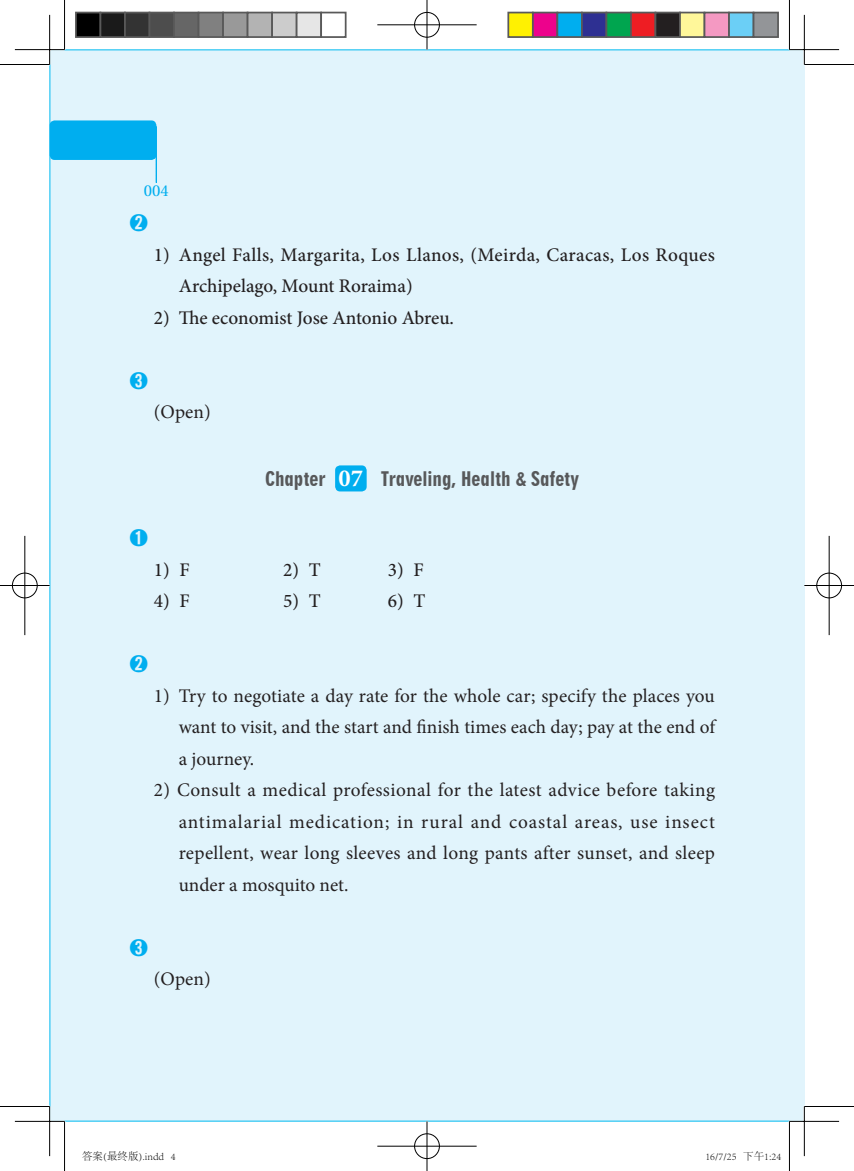
<style>
.page{position:relative;width:854px;height:1171px;background:#fff}
.page>*{position:absolute;margin:0;border:0;box-sizing:border-box;transform-origin:0 0}
.t1{font:19.25px/31.5px "Minion Pro";color:#231f20;text-align:justify}
.t2{font:500 19.25px/31.5px "Minion Pro";letter-spacing:.005em;color:#231f20}
.t3{font:19.25px "Geometric 706 BT Black Condensed B";color:#57585a}
.t4{font:500 19.25px "Adobe Myungjo Std";color:#00aeef}
.t5{font:15.75px "Utopia";color:#00aeef}
.t6{font:300 10.5px "Adobe Song Std";color:#000}
.s1{font-family:"Minion Pro";font-weight:700;font-size:24.5px;color:#fff}
</style>
<div class="page">
<div style="left:50px;top:50px;width:754px;height:1071px;background:#e1f4fc"></div>
<div style="left:50px;top:120px;width:106px;height:40px;background:#00aeef;border-radius:5px"></div>
<svg style="left:156px;top:126px;width:1px;height:57px"></svg>
<div style="left:335px;top:465px;width:31px;height:26px;background:#00aeef;border-radius:5px"></div>
<hr style="left:15px;top:49px;width:49px;height:2px;background:#fff">
<hr style="left:789px;top:49px;width:49px;height:2px;background:#fff">
<hr style="left:15px;top:1120px;width:49px;height:2px;background:#fff">
<hr style="left:789px;top:1120px;width:49px;height:2px;background:#fff">
<hr style="left:49px;top:15px;width:2px;height:49px;background:#fff">
<hr style="left:49px;top:1106px;width:2px;height:50px;background:#fff">
<hr style="left:0;top:64px;width:50px;height:1px;background:#000">
<hr style="left:804px;top:64px;width:49px;height:1px;background:#000">
<hr style="left:0;top:1106px;width:50px;height:1px;background:#000">
<hr style="left:804px;top:1106px;width:49px;height:1px;background:#000">
<hr style="left:64px;top:0;width:1px;height:50px;background:#000">
<hr style="left:64px;top:1121px;width:1px;height:50px;background:#000">
<hr style="left:788px;top:0;width:1px;height:50px;background:#000">
<hr style="left:788px;top:1121px;width:1px;height:50px;background:#000">
<hr style="left:15px;top:49px;width:49px;height:1px;background:#000">
<hr style="left:789px;top:49px;width:49px;height:1px;background:#000">
<hr style="left:15px;top:1121px;width:49px;height:1px;background:#000">
<hr style="left:789px;top:1121px;width:49px;height:1px;background:#000">
<hr style="left:49px;top:15px;width:1px;height:49px;background:#000">
<hr style="left:49px;top:1106px;width:1px;height:50px;background:#000">
<hr style="left:803px;top:15px;width:1px;height:49px;background:#000">
<hr style="left:803px;top:1106px;width:1px;height:50px;background:#000">
<div style="left:413px;top:11px;width:27px;height:27px;border:2px solid #fff;border-radius:50%"></div>
<hr style="left:377px;top:24px;width:99px;height:2px;background:#fff">
<hr style="left:426px;top:0;width:2px;height:50px;background:#fff">
<div style="left:414px;top:12px;width:25px;height:25px;border:1px solid #000;border-radius:50%"></div>
<hr style="left:377px;top:25px;width:99px;height:1px;background:#000">
<hr style="left:426px;top:0;width:1px;height:50px;background:#000">
<div style="left:413px;top:1132px;width:27px;height:27px;border:2px solid #fff;border-radius:50%"></div>
<hr style="left:377px;top:1145px;width:99px;height:2px;background:#fff">
<hr style="left:426px;top:1121px;width:2px;height:50px;background:#fff">
<div style="left:414px;top:1133px;width:25px;height:26px;border:1px solid #000;border-radius:50%"></div>
<hr style="left:377px;top:1146px;width:99px;height:1px;background:#000">
<hr style="left:426px;top:1121px;width:1px;height:50px;background:#000">
<div style="left:11px;top:572px;width:27px;height:27px;border:2px solid #fff;border-radius:50%"></div>
<hr style="left:0;top:584px;width:50px;height:2px;background:#fff">
<hr style="left:24px;top:536px;width:2px;height:99px;background:#fff">
<div style="left:12px;top:573px;width:25px;height:25px;border:1px solid #000;border-radius:50%"></div>
<hr style="left:0;top:585px;width:50px;height:1px;background:#000">
<hr style="left:25px;top:536px;width:1px;height:99px;background:#000">
<div style="left:815px;top:572px;width:27px;height:27px;border:2px solid #fff;border-radius:50%"></div>
<hr style="left:804px;top:584px;width:49px;height:2px;background:#fff">
<hr style="left:827px;top:536px;width:3px;height:99px;background:#fff">
<div style="left:816px;top:573px;width:25px;height:25px;border:1px solid #000;border-radius:50%"></div>
<hr style="left:804px;top:585px;width:49px;height:1px;background:#000">
<hr style="left:828px;top:536px;width:1px;height:99px;background:#000">
<div style="left:76px;top:13px;width:24px;height:24px;background:#000"></div>
<div style="left:75px;top:12px;width:26px;height:26px;border:2px solid #595959"></div>
<div style="left:100px;top:13px;width:25px;height:24px;background:#1a1a1a"></div>
<div style="left:99px;top:12px;width:27px;height:26px;border:2px solid #595959"></div>
<div style="left:125px;top:13px;width:24px;height:24px;background:#333"></div>
<div style="left:124px;top:12px;width:26px;height:26px;border:2px solid #595959"></div>
<div style="left:149px;top:13px;width:25px;height:24px;background:#4d4d4d"></div>
<div style="left:148px;top:12px;width:27px;height:26px;border:2px solid #595959"></div>
<div style="left:174px;top:13px;width:24px;height:24px;background:#666"></div>
<div style="left:173px;top:12px;width:26px;height:26px;border:2px solid #595959"></div>
<div style="left:198px;top:13px;width:25px;height:24px;background:#808080"></div>
<div style="left:197px;top:12px;width:27px;height:26px;border:2px solid #595959"></div>
<div style="left:223px;top:13px;width:24px;height:24px;background:#999"></div>
<div style="left:222px;top:12px;width:26px;height:26px;border:2px solid #595959"></div>
<div style="left:247px;top:13px;width:25px;height:24px;background:#b3b3b3"></div>
<div style="left:246px;top:12px;width:27px;height:26px;border:2px solid #595959"></div>
<div style="left:272px;top:13px;width:24px;height:24px;background:#ccc"></div>
<div style="left:271px;top:12px;width:26px;height:26px;border:2px solid #595959"></div>
<div style="left:296px;top:13px;width:25px;height:24px;background:#e6e6e6"></div>
<div style="left:295px;top:12px;width:27px;height:26px;border:2px solid #595959"></div>
<div style="left:320px;top:12px;width:26px;height:26px;border:2px solid #595959"></div>
<div style="left:508px;top:13px;width:24px;height:24px;background:#fff101"></div>
<div style="left:507px;top:12px;width:26px;height:26px;border:2px solid #595959"></div>
<div style="left:532px;top:13px;width:25px;height:24px;background:#ed028c"></div>
<div style="left:531px;top:12px;width:27px;height:26px;border:2px solid #595959"></div>
<div style="left:557px;top:13px;width:24px;height:24px;background:#00aeef"></div>
<div style="left:556px;top:12px;width:26px;height:26px;border:2px solid #595959"></div>
<div style="left:581px;top:13px;width:25px;height:24px;background:#2e3092"></div>
<div style="left:580px;top:12px;width:27px;height:26px;border:2px solid #595959"></div>
<div style="left:606px;top:13px;width:24px;height:24px;background:#00a54f"></div>
<div style="left:605px;top:12px;width:26px;height:26px;border:2px solid #595959"></div>
<div style="left:630px;top:13px;width:25px;height:24px;background:#ee1d23"></div>
<div style="left:629px;top:12px;width:27px;height:26px;border:2px solid #595959"></div>
<div style="left:655px;top:13px;width:24px;height:24px;background:#231f20"></div>
<div style="left:654px;top:12px;width:26px;height:26px;border:2px solid #595959"></div>
<div style="left:679px;top:13px;width:25px;height:24px;background:#fff79a"></div>
<div style="left:678px;top:12px;width:27px;height:26px;border:2px solid #595959"></div>
<div style="left:704px;top:13px;width:24px;height:24px;background:#f499c2"></div>
<div style="left:703px;top:12px;width:26px;height:26px;border:2px solid #595959"></div>
<div style="left:728px;top:13px;width:25px;height:24px;background:#6bcff6"></div>
<div style="left:727px;top:12px;width:27px;height:26px;border:2px solid #595959"></div>
<div style="left:753px;top:13px;width:24px;height:24px;background:#939598"></div>
<div style="left:752px;top:12px;width:26px;height:26px;border:2px solid #595959"></div>
<p class="t5" style="left:144px;top:182px;width:27px">004</p>
<p class="t4" style="left:129px;top:213px;width:21px">➋</p>
<p class="t2" style="left:179px;top:239px;width:537px;text-indent:-25px">1) Angel Falls, Margarita, Los Llanos, (Meirda, Caracas, Los Roques<br>Archipelago, Mount Roraima)</p>
<p class="t2" style="left:154px;top:302px;width:301px">2) The economist Jose Antonio Abreu.</p>
<p class="t4" style="left:129px;top:371px;width:21px">➌</p>
<p class="t1" style="left:154px;top:396px;width:58px">(Open)</p>
<p class="t4" style="left:129px;top:528px;width:21px">➊</p>
<p class="t3" style="left:265px;top:467px;width:315px">Chapter <span class="s1">07</span> Traveling, Health &amp; Safety</p>
<p class="t2" style="left:154px;top:554px;width:37px">1) F</p>
<p class="t2" style="left:283px;top:554px;width:39px">2) T</p>
<p class="t2" style="left:387px;top:554px;width:37px">3) F</p>
<p class="t2" style="left:154px;top:585px;width:37px">4) F</p>
<p class="t2" style="left:283px;top:585px;width:39px">5) T</p>
<p class="t2" style="left:387px;top:585px;width:39px">6) T</p>
<p class="t4" style="left:129px;top:654px;width:21px">➋</p>
<p class="t1" style="left:179px;top:680px;width:537px;text-indent:-25px">1) Try to negotiate a day rate for the whole car; specify the places you want to visit, and the start and finish times each day; pay at the end of a journey.</p>
<p class="t1" style="left:179px;top:774px;width:537px;text-indent:-25px">2) Consult a medical professional for the latest advice before taking antimalarial medication; in rural and coastal areas, use insect repellent, wear long sleeves and long pants after sunset, and sleep under a mosquito net.</p>
<p class="t4" style="left:129px;top:938px;width:21px">➌</p>
<p class="t1" style="left:154px;top:963px;width:58px">(Open)</p>
<p class="t6" style="left:82px;top:1151px;width:95px">答案(最终版).indd 4</p>
<p class="t6" style="left:705px;top:1151px;width:77px">16/7/25 下午1:24</p>
</div>
